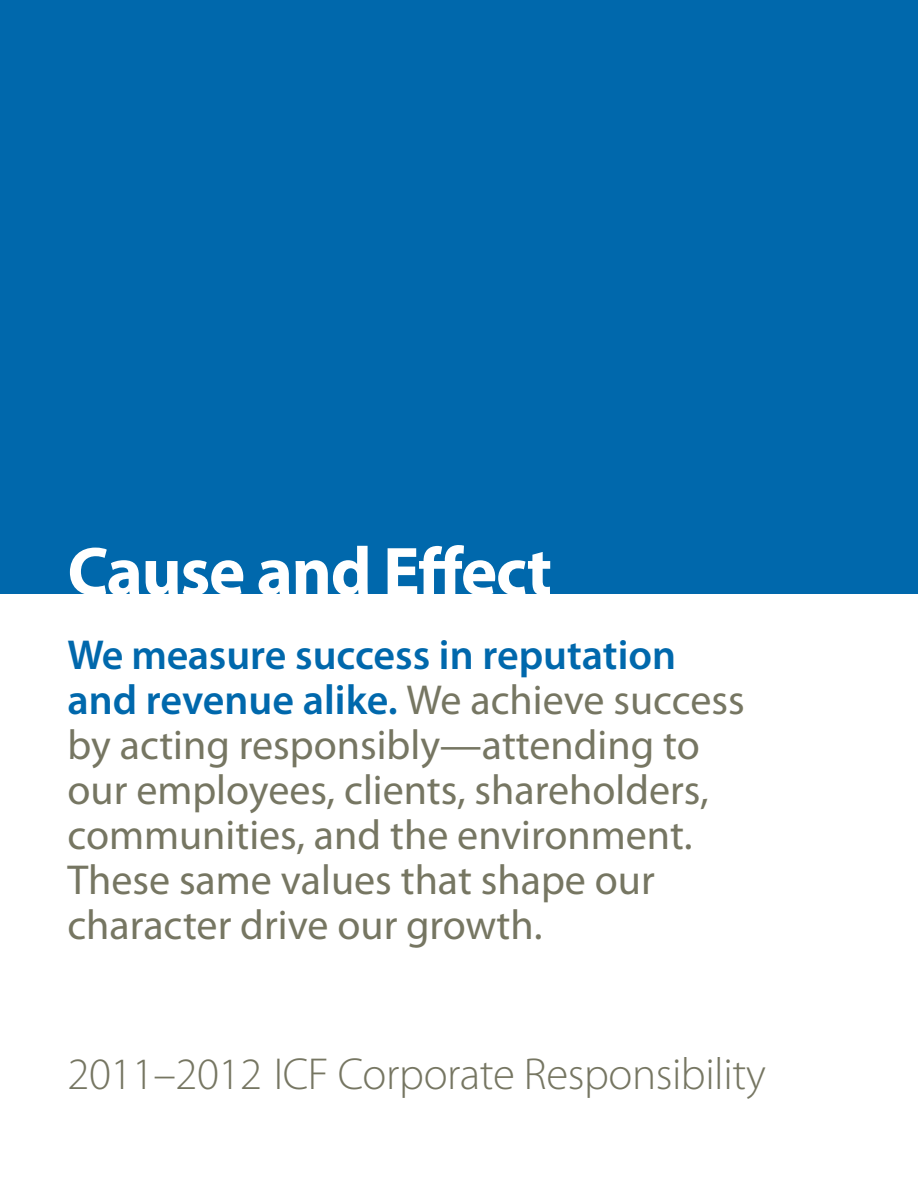
<style>
.page{position:relative;width:918px;height:1188px;background:#fff}
.page>*{position:absolute;margin:0;border:0;box-sizing:border-box;transform-origin:0 0}
.t1{font:700 69px "Myriad Pro";letter-spacing:-.025em;color:#fff}
.t2{font:300 45px "Myriad Pro";letter-spacing:-.01em;color:#767662}
.t3{font:42px/45px "Myriad Pro";color:#767662}
.s1{font-weight:600;color:#0068ac}
</style>
<div class="page">
<div style="left:0;top:0;width:918px;height:594px;background:#0068ac"></div>
<h1 class="t1" style="left:68px;top:527px;width:486px">Cause and Effect</h1>
<p class="t3" style="left:68px;top:631px;width:679px"><span class="s1">We measure success in reputation and revenue alike.</span> We achieve success by acting responsibly—attending to our employees, clients, shareholders, communities, and the environment.<br>These same values that shape our character drive our growth.</p>
<p class="t2" style="left:68px;top:1049px;width:700px">2011–2012 ICF Corporate Responsibility</p>
</div>
